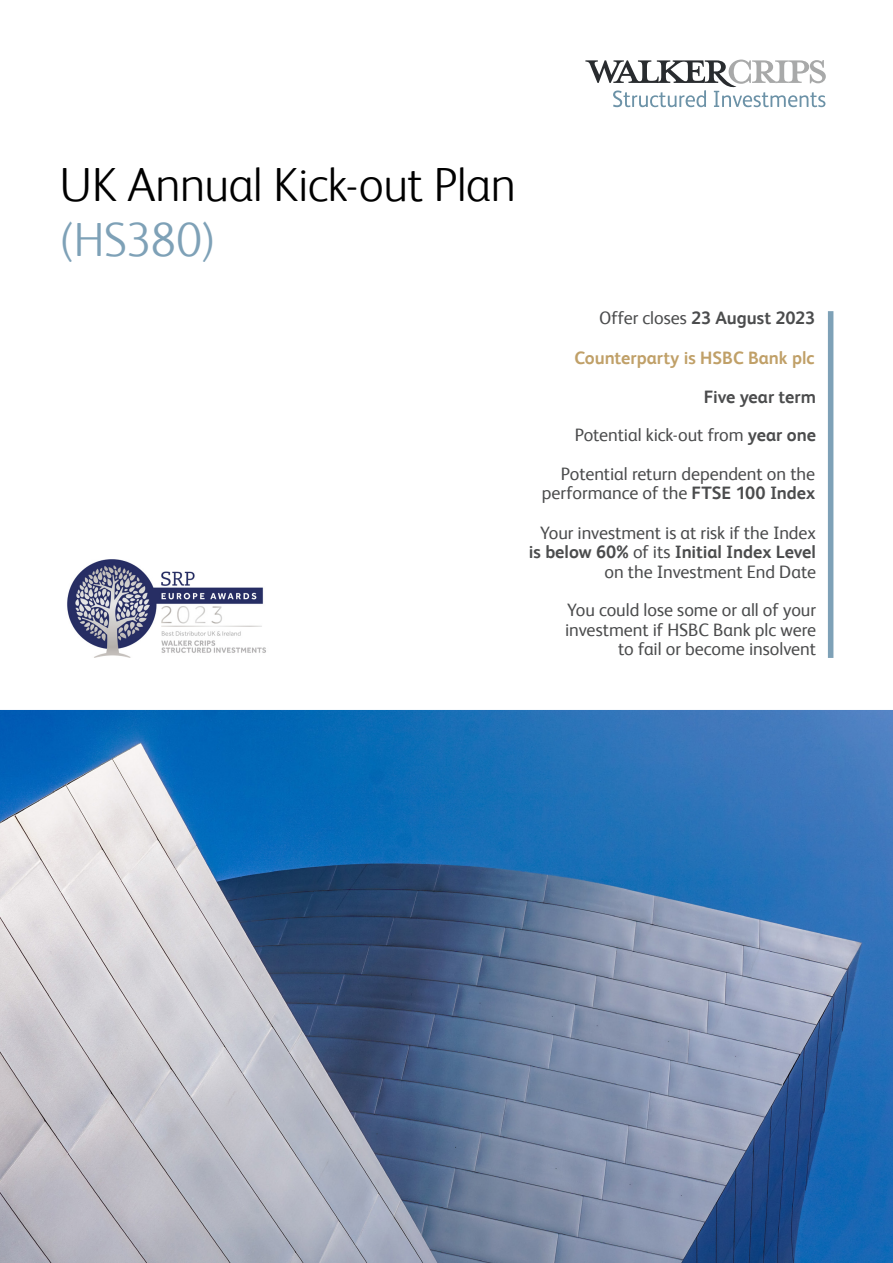
<style>
.page{position:relative;width:893px;height:1263px;background:#fff}
.page>*{position:absolute;margin:0;border:0;box-sizing:border-box;transform-origin:0 0}
.t1{font:300 48px "FS Albert";letter-spacing:-.01em;color:#000}
.t2{font:300 48px "FS Albert";letter-spacing:-.015em;color:#7ea1b7}
.Main_body_text{font:18px/19.5px "FS Albert";letter-spacing:-.005em;color:#4b4c4d;text-align:right}
.Main_body_text-2{font:700 18px "FS Albert";letter-spacing:-.005em;color:#4b4c4d}
.Main_body_text-3{font:700 18px "FS Albert";color:#c0a068}
.s1{font-weight:400}
.s2{font-weight:700}
</style>
<div class="page">
<svg style="left:585px;top:60px;width:241px;height:47px"></svg>
<div style="left:828px;top:311px;width:5px;height:347px;background:#7ea1b7"></div>
<img style="left:67px;top:559px;width:199px;height:99px">
<img style="left:0;top:710px;width:893px;height:553px">
<p class="t1" style="left:60px;top:157px;width:458px">UK Annual Kick-out Plan</p>
<p class="t2" style="left:60px;top:212px;width:158px">(HS380)</p>
<p class="Main_body_text-2" style="left:599px;top:307px;width:218px"><span class="s1">Offer closes</span> 23 August 2023</p>
<p class="Main_body_text-3" style="left:574px;top:348px;width:242px">Counterparty is HSBC Bank plc</p>
<p class="Main_body_text-2" style="left:704px;top:386px;width:114px">Five year term</p>
<p class="Main_body_text" style="left:575px;top:425px;width:243px">Potential kick-out from <span class="s2">year one</span></p>
<p class="Main_body_text" style="left:542px;top:463px;width:275px">Potential return dependent on the performance of the <span class="s2">FTSE 100 Index</span></p>
<p class="Main_body_text" style="left:529px;top:523px;width:289px">Your investment is at risk if the Index <span class="s2">is below 60%</span> of its <span class="s2">Initial Index Level </span>on the Investment End Date</p>
<p class="Main_body_text" style="left:565px;top:600px;width:252px">You could lose some or all of your investment if HSBC Bank plc were to fail or become insolvent</p>
</div>
